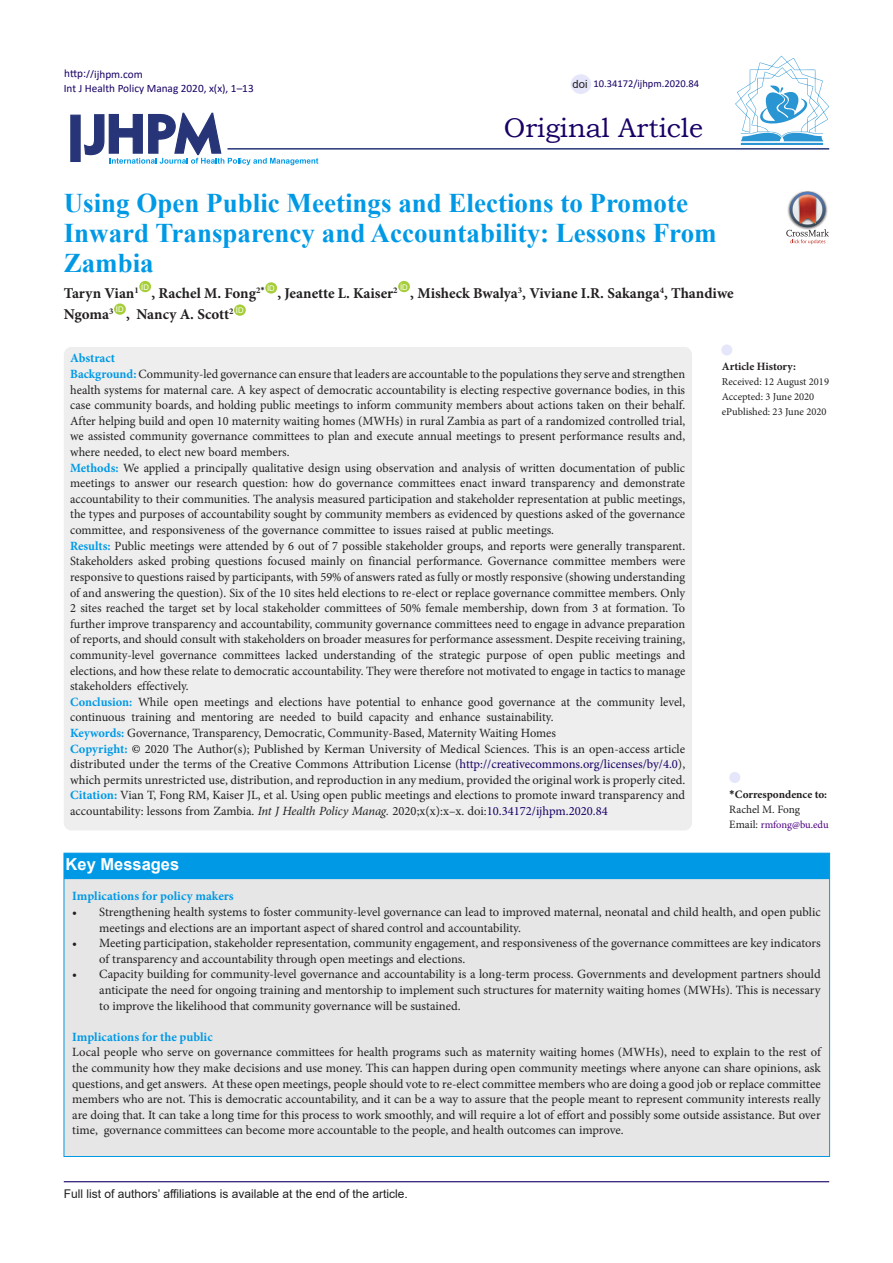
<style>
.page{position:relative;width:893px;height:1263px;background:#fff}
.page>*{position:absolute;margin:0;border:0;box-sizing:border-box;transform-origin:0 0}
.Default{font:700 27px/30px "Times New Roman";color:#0099e5}
.t1{font:27px "Bookman Old Style";color:#190066}
.t2{font:700 16.5px "Arial";color:#fff}
.Default-2{font:700 15px "Minion Pro";color:#231f20}
.Default-3{font:12.6px/15.6px "Minion Pro";letter-spacing:-.005em;color:#231f20;text-align:justify}
.Default-4{font:700 12.6px "Minion Pro";color:#0099e5}
.t3{font:12px "Arial";color:#231f20}
.t4{font:11.25px "Calibri";color:#190066}
.t5{font:700 11.25px "Minion Pro";color:#231f20}
.t6{font:11.25px "Minion Pro";letter-spacing:-.005em;color:#231f20}
.t7{font:11.25px "Arial";color:#231f20}
.t8{font:10.5px "Minion Pro";color:#231f20}
.t9{font:10.5px "Calibri";color:#190066}
.t10{font:10.5px "Minion Pro";letter-spacing:-.01em;color:#4b0082}
.t11{font:7.8px "Arial";color:#fff}
.s1{font-weight:700;color:#0099e5}
.s2{color:#000}
.s3{color:#190066}
.s4{font-style:italic}
.s5{font-family:"Calibri"}
.s6{font-size:11.25px;color:#231f20}
</style>
<div class="page">
<svg style="left:84px;top:112px;width:234px;height:53px"></svg>
<div style="left:70px;top:115px;width:11px;height:47px;background:#273578;border:1px solid #273578"></div>
<div style="left:139px;top:281px;width:12px;height:11px;background:#a6ce39;border-radius:50%"></div>
<div style="left:265px;top:282px;width:12px;height:12px;background:#a6ce39;border-radius:50%"></div>
<div style="left:398px;top:281px;width:12px;height:11px;background:#a6ce39;border-radius:50%"></div>
<div style="left:114px;top:303px;width:12px;height:12px;background:#a6ce39;border-radius:50%"></div>
<div style="left:234px;top:304px;width:12px;height:12px;background:#a6ce39;border-radius:50%"></div>
<hr style="left:227px;top:148px;width:602px;height:2px;background:#273578">
<div style="left:64px;top:347px;width:628px;height:483px;background:#eee;border-radius:8px"></div>
<div style="left:729px;top:772px;width:11px;height:11px;background:#e6e6fa;border-radius:50%"></div>
<div style="left:721px;top:344px;width:11px;height:11px;background:#e6e6fa;border-radius:50%"></div>
<hr style="left:64px;top:1181px;width:765px;height:1px;background:#190066">
<hr style="left:741px;top:143px;width:82px;height:2px;background:#2995d2">
<svg style="left:735px;top:56px;width:94px;height:85px"></svg>
<div style="left:571px;top:74px;width:20px;height:20px;background:#e6e6fa;border-radius:50%"></div>
<img style="left:801px;top:191px;width:13px;height:1px">
<svg style="left:786px;top:192px;width:43px;height:52px"></svg>
<div style="left:64px;top:853px;width:766px;height:304px;background:#e6e6e6;border:1px solid #0099e5"></div>
<div style="left:64px;top:853px;width:766px;height:26px;background:#0099e5;border:2px solid #0099e5"></div>
<p class="t4" style="left:64px;top:66px;width:80px">http://ijhpm.com</p>
<p class="t4" style="left:64px;top:81px;width:191px">Int J Health Policy Manag 2020, x(x), 1–13</p>
<p class="t7" style="left:573px;top:76px;width:17px">doi</p>
<p class="t9" style="left:593px;top:76px;width:107px">10.34172/ijhpm.2020.84</p>
<p class="t1" style="left:504px;top:110px;width:201px">Original Article</p>
<p class="Default" style="left:64px;top:188px;width:654px">Using Open Public Meetings and Elections to Promote<br>Inward Transparency and Accountability: Lessons From<br>Zambia</p>
<p class="Default-2" style="left:64px;top:282px;width:77px">Taryn Vian<sup>1</sup></p>
<p class="t11" style="left:141px;top:282px;width:9px">ID</p>
<p class="Default-2" style="left:151px;top:282px;width:115px">, Rachel M. Fong<sup>2</sup><sup>*</sup></p>
<p class="t11" style="left:267px;top:283px;width:9px">ID</p>
<p class="Default-2" style="left:277px;top:282px;width:122px">, Jeanette L. Kaiser<sup>2</sup></p>
<p class="t11" style="left:400px;top:282px;width:9px">ID</p>
<p class="Default-2" style="left:410px;top:282px;width:325px">, Misheck Bwalya<sup>3</sup>, Viviane I.R. Sakanga<sup>4</sup>, Thandiwe</p>
<p class="Default-2" style="left:64px;top:303px;width:51px">Ngoma<sup>3</sup></p>
<p class="t11" style="left:116px;top:304px;width:9px">ID</p>
<p class="Default-2" style="left:126px;top:303px;width:109px">, Nancy A. Scott<sup>2</sup></p>
<p class="t11" style="left:236px;top:305px;width:9px">ID</p>
<p class="Default-4" style="left:70px;top:350px;width:47px">Abstract</p>
<p class="Default-3" style="left:70px;top:366px;width:617px"><span class="s1">Background:</span> Community-led governance can ensure that leaders are accountable to the populations they serve and strengthen health systems for maternal care. A key aspect of democratic accountability is electing respective governance bodies, in this case community boards, and holding public meetings to inform community members about actions taken on their behalf.<br>After helping build and open 10 maternity waiting homes (MWHs) in rural Zambia as part of a randomized controlled trial, we assisted community governance committees to plan and execute annual meetings to present performance results and, where needed, to elect new board members.</p>
<p class="Default-3" style="left:70px;top:460px;width:617px"><span class="s1">Methods:</span> We applied a principally qualitative design using observation and analysis of written documentation of public meetings to answer our research question: how do governance committees enact inward transparency and demonstrate accountability to their communities. The analysis measured participation and stakeholder representation at public meetings, the types and purposes of accountability sought by community members as evidenced by questions asked of the governance committee, and responsiveness of the governance committee to issues raised at public meetings.</p>
<p class="Default-3" style="left:70px;top:538px;width:617px"><span class="s1">Results:</span> Public meetings were attended by 6 out of 7 possible stakeholder groups, and reports were generally transparent.<br>Stakeholders asked probing questions focused mainly on financial performance. Governance committee members were responsive to questions raised by participants, with 59% of answers rated as fully or mostly responsive (showing understanding of and answering the question). Six of the 10 sites held elections to re-elect or replace governance committee members. Only 2 sites reached the target set by local stakeholder committees of 50% female membership, down from 3 at formation. To further improve transparency and accountability, community governance committees need to engage in advance preparation of reports, and should consult with stakeholders on broader measures for performance assessment. Despite receiving training, community-level governance committees lacked understanding of the strategic purpose of open public meetings and elections, and how these relate to democratic accountability. They were therefore not motivated to engage in tactics to manage stakeholders effectively.</p>
<p class="Default-3" style="left:70px;top:694px;width:616px"><span class="s1">Conclusion:</span> While open meetings and elections have potential to enhance good governance at the community level, continuous training and mentoring are needed to build capacity and enhance sustainability.</p>
<p class="Default-3" style="left:70px;top:725px;width:487px"><span class="s1">Keywords:</span> Governance, Transparency, Democratic, Community-Based, Maternity Waiting Homes</p>
<p class="Default-3" style="left:70px;top:741px;width:617px"><span class="s1">Copyright:</span> <span class="s2">©</span> 2020 The Author(s); Published by Kerman University of Medical Sciences. This is an open-access article distributed under the terms of the Creative Commons Attribution License (<span class="s3">http://creativecommons.org/licenses/by/4.0</span>), which permits unrestricted use, distribution, and reproduction in any medium, provided the original work is properly cited.</p>
<p class="Default-3" style="left:70px;top:787px;width:616px"><span class="s1">Citation:</span> Vian T, Fong RM, Kaiser JL, et al. Using open public meetings and elections to promote inward transparency and accountability: lessons from Zambia. <span class="s4">Int J Health Policy Manag.</span> 2020;x(x):x–x. doi:<span class="s3">10.34172/ijhpm.2020.84</span></p>
<p class="t5" style="left:729px;top:786px;width:99px"><span class="s5">*</span>Correspondence to:</p>
<p class="t5" style="left:722px;top:358px;width:76px">Article History:</p>
<p class="t8" style="left:722px;top:374px;width:109px">Received: 12 August 2019</p>
<p class="t8" style="left:722px;top:389px;width:94px">Accepted: 3 June 2020</p>
<p class="t8" style="left:722px;top:404px;width:106px">ePublished: 23 June 2020</p>
<p class="t6" style="left:729px;top:802px;width:72px">Rachel M. Fong</p>
<p class="t10" style="left:729px;top:818px;width:101px"><span class="s6">Email:</span> rmfong@bu.edu</p>
<p class="t2" style="left:66px;top:852px;width:115px">Key Messages</p>
<p class="Default-4" style="left:72px;top:887px;width:163px">Implications for policy makers</p>
<p class="Default-3" style="left:99px;top:904px;width:723px;text-indent:-27px">• Strengthening health systems to foster community-level governance can lead to improved maternal, neonatal and child health, and open public meetings and elections are an important aspect of shared control and accountability.</p>
<p class="Default-3" style="left:99px;top:935px;width:723px;text-indent:-27px">• Meeting participation, stakeholder representation, community engagement, and responsiveness of the governance committees are key indicators of transparency and accountability through open meetings and elections.</p>
<p class="Default-3" style="left:99px;top:967px;width:723px;text-indent:-27px">• Capacity building for community-level governance and accountability is a long-term process. Governments and development partners should anticipate the need for ongoing training and mentorship to implement such structures for maternity waiting homes (MWHs). This is necessary to improve the likelihood that community governance will be sustained.</p>
<p class="Default-4" style="left:72px;top:1028px;width:142px">Implications for the public</p>
<p class="Default-3" style="left:72px;top:1045px;width:750px">Local people who serve on governance committees for health programs such as maternity waiting homes (MWHs), need to explain to the rest of the community how they make decisions and use money. This can happen during open community meetings where anyone can share opinions, ask questions, and get answers. At these open meetings, people should vote to re-elect committee members who are doing a good job or replace committee members who are not. This is democratic accountability, and it can be a way to assure that the people meant to represent community interests really are doing that. It can take a long time for this process to work smoothly, and will require a lot of effort and possibly some outside assistance. But over time, governance committees can become more accountable to the people, and health outcomes can improve.</p>
<p class="t3" style="left:64px;top:1185px;width:346px">Full list of authors’ affiliations is available at the end of the article.</p>
</div>
